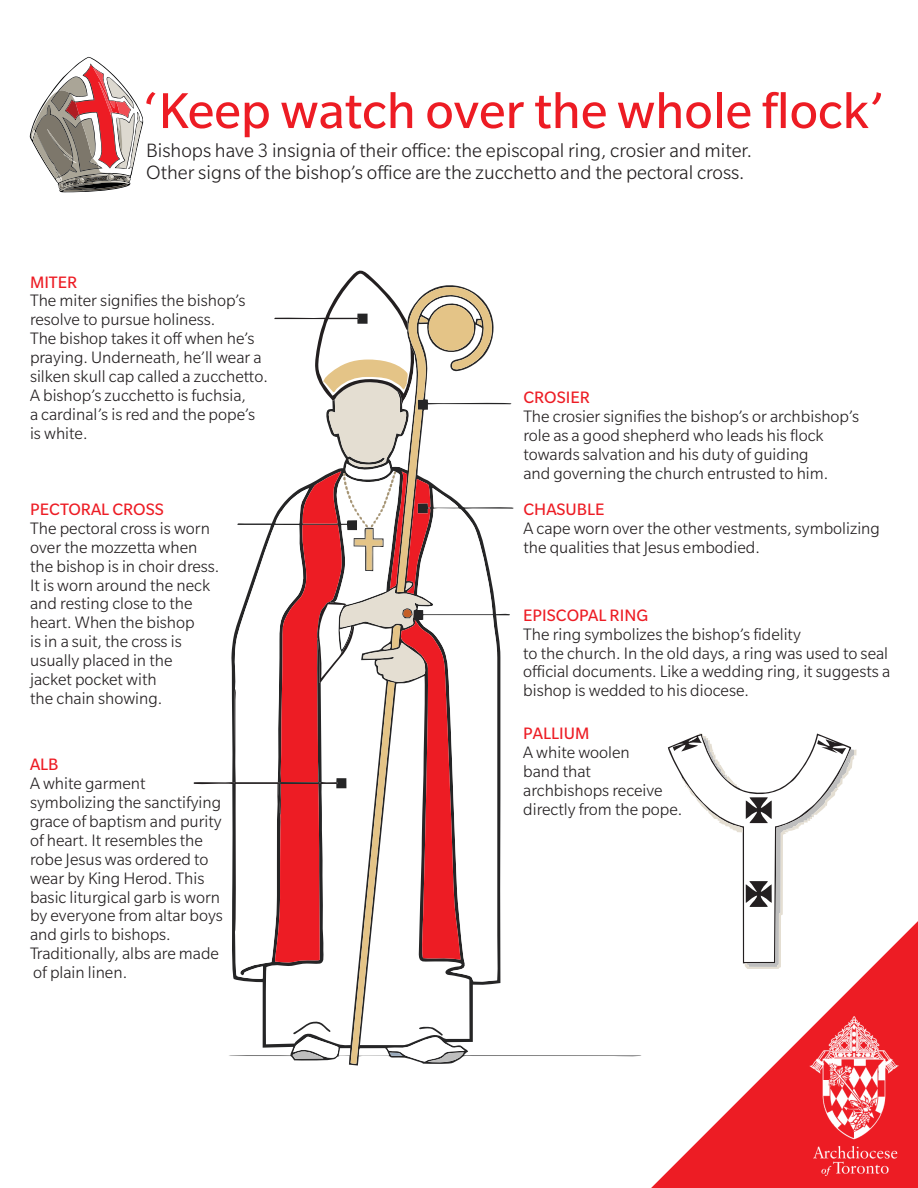
<style>
.page{position:relative;width:918px;height:1188px;background:#fff}
.page>*{position:absolute;margin:0;border:0;box-sizing:border-box;transform-origin:0 0}
.t1{font:54.75px "Slate";color:#ed1c24}
.t2{font:300 21px/22px "Slate";color:#231f20}
.t3{font:300 18px/18.9px "Slate";color:#231f20}
.t4{font:18px "Slate";color:#ed1c24}
</style>
<div class="page">
<svg style="left:651px;top:921px;width:267px;height:267px"></svg>
<svg style="left:668px;top:733px;width:188px;height:236px"></svg>
<svg style="left:193px;top:270px;width:305px;height:794px"></svg>
<img style="left:810px;top:1017px;width:88px;height:159px">
<svg style="left:30px;top:56px;width:114px;height:137px"></svg>
<h1 class="t1" style="left:144px;top:92px;width:740px">‘Keep watch over the whole flock’</h1>
<p class="t2" style="left:146px;top:141px;width:607px">Bishops have 3 insignia of their office: the episcopal ring, crosier and miter.<br>Other signs of the bishop’s office are the zucchetto and the pectoral cross.</p>
<p class="t4" style="left:30px;top:276px;width:49px">MITER</p>
<p class="t3" style="left:30px;top:293px;width:239px">The miter signifies the bishop’s resolve to pursue holiness.<br>The bishop takes it off when he’s praying. Underneath, he’ll wear a silken skull cap called a zucchetto.<br>A bishop’s zucchetto is fuchsia,<br>a cardinal’s is red and the pope’s is white.</p>
<p class="t4" style="left:30px;top:503px;width:135px">PECTORAL CROSS</p>
<p class="t3" style="left:30px;top:520px;width:191px">The pectoral cross is worn over the mozzetta when the bishop is in choir dress.<br>It is worn around the neck and resting close to the heart. When the bishop<br>is in a suit, the cross is usually placed in the<br>jacket pocket with<br>the chain showing.</p>
<p class="t4" style="left:30px;top:758px;width:30px">ALB</p>
<p class="t3" style="left:30px;top:775px;width:194px">A white garment symbolizing the sanctifying grace of baptism and purity of heart. It resembles the robe Jesus was ordered to wear by King Herod. This basic liturgical garb is worn by everyone from altar boys and girls to bishops.<br>Traditionally, albs are made of plain linen.</p>
<p class="t4" style="left:523px;top:391px;width:68px">CROSIER</p>
<p class="t3" style="left:523px;top:408px;width:337px">The crosier signifies the bishop’s or archbishop’s role as a good shepherd who leads his flock towards salvation and his duty of guiding<br>and governing the church entrusted to him.</p>
<p class="t4" style="left:524px;top:503px;width:83px">CHASUBLE</p>
<p class="t3" style="left:524px;top:520px;width:358px">A cape worn over the other vestments, symbolizing the qualities that Jesus embodied.</p>
<p class="t4" style="left:523px;top:609px;width:127px">EPISCOPAL RING</p>
<p class="t3" style="left:523px;top:626px;width:368px">The ring symbolizes the bishop’s fidelity<br>to the church. In the old days, a ring was used to seal official documents. Like a wedding ring, it suggests a bishop is wedded to his diocese.</p>
<p class="t4" style="left:523px;top:728px;width:68px">PALLIUM</p>
<p class="t3" style="left:523px;top:745px;width:161px">A white woolen<br>band that<br>archbishops receive directly from the pope.</p>
</div>
